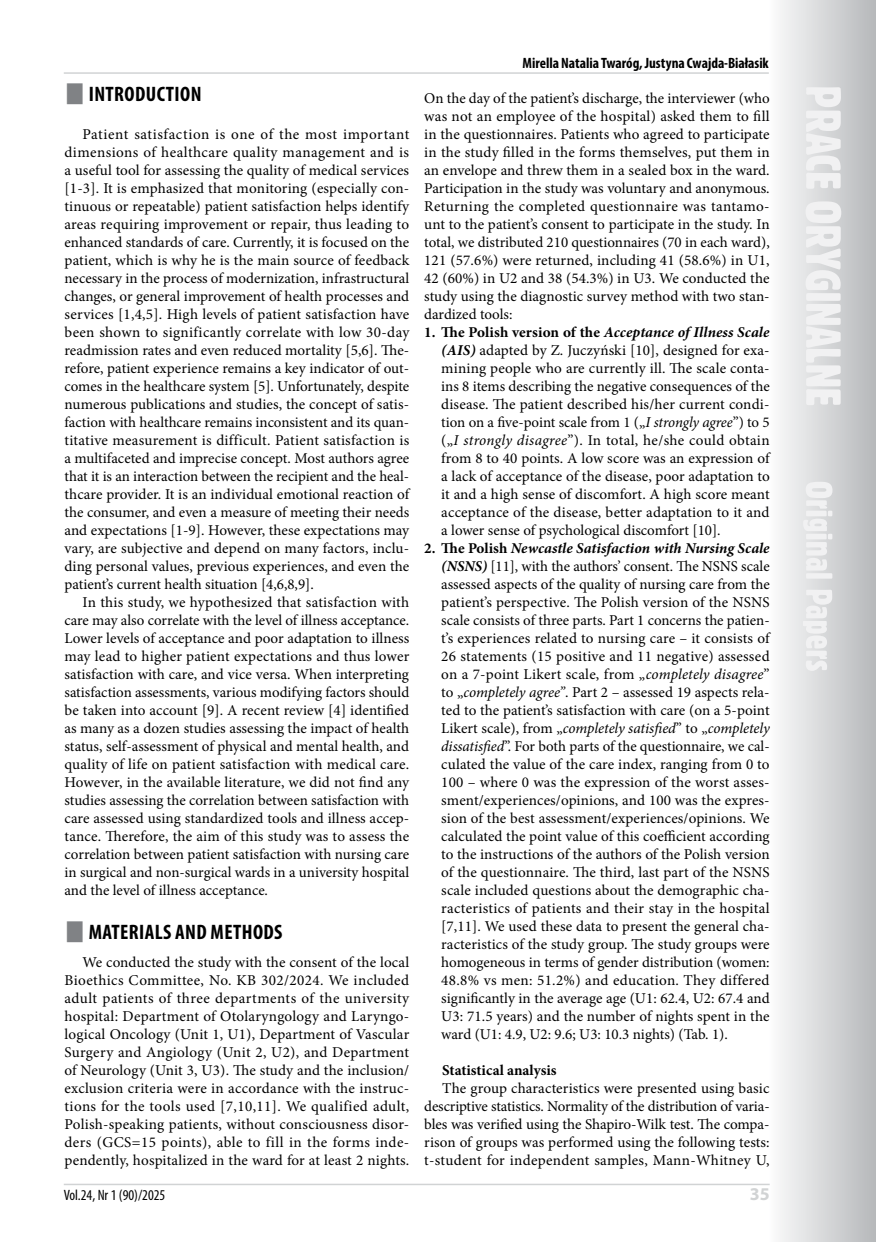
<style>
.page{position:relative;width:876px;height:1242px;background:#fff}
.page>*{position:absolute;margin:0;border:0;box-sizing:border-box;transform-origin:0 0}
.t1{font:700 condensed 21px "Myriad Pro";letter-spacing:.02em;color:#000}
.t2{font:700 18px "Myriad Pro";color:#d1d3d4}
.t3{font:15px/18px "Minion Pro";color:#000;text-align:justify}
.t4{font:700 condensed 15px "Myriad Pro";letter-spacing:-.005em;color:#000}
.t5{font:condensed 15px "Myriad Pro";color:#000}
.t6{font:700 15px "Minion Pro";color:#000}
.s1{font-weight:700}
.s2{font-weight:700;font-style:italic}
.s3{font-style:italic}
</style>
<div class="page">
<svg style="left:780px;top:0;width:96px;height:1242px;background:#d3d4d6"></svg>
<svg style="left:803px;top:87px;width:38px;height:584px"></svg>
<hr style="left:64px;top:1183px;width:706px;height:2px;background:#d1d3d4">
<hr style="left:64px;top:72px;width:705px;height:2px;background:#d1d3d4">
<h1 class="t1" style="left:89px;top:81px;width:114px">INTRODUCTION</h1>
<p class="t3" style="left:64px;top:125px;width:346px;text-indent:18px">Patient satisfaction is one of the most important dimensions of healthcare quality management and is a useful tool for assessing the quality of medical services [1-3]. It is emphasized that monitoring (especially con&shy;tinuous or repeatable) patient satisfaction helps identify areas requiring improvement or repair, thus leading to enhanced standards of care. Currently, it is focused on the patient, which is why he is the main source of feedback necessary in the process of modernization, infrastructural changes, or general improvement of health processes and services [1,4,5]. High levels of patient satisfaction have been shown to significantly correlate with low 30-day readmission rates and even reduced mortality [5,6]. The&shy;refore, patient experience remains a key indicator of out&shy;comes in the healthcare system [5]. Unfortunately, despite numerous publications and studies, the concept of satis&shy;faction with healthcare remains inconsistent and its quan&shy;titative measurement is difficult. Patient satisfaction is a multifaceted and imprecise concept. Most authors agree that it is an interaction between the recipient and the heal&shy;thcare provider. It is an individual emotional reaction of the consumer, and even a measure of meeting their needs and expectations [1-9]. However, these expectations may vary, are subjective and depend on many factors, inclu&shy;ding personal values, previous experiences, and even the patient’s current health situation [4,6,8,9].</p>
<p class="t3" style="left:64px;top:593px;width:346px;text-indent:18px">In this study, we hypothesized that satisfaction with care may also correlate with the level of illness acceptance.<br>Lower levels of acceptance and poor adaptation to illness may lead to higher patient expectations and thus lower satisfaction with care, and vice versa. When interpreting satisfaction assessments, various modifying factors should be taken into account [9]. A recent review [4] identified as many as a dozen studies assessing the impact of health status, self-assessment of physical and mental health, and quality of life on patient satisfaction with medical care.<br>However, in the available literature, we did not find any studies assessing the correlation between satisfaction with care assessed using standardized tools and illness accep&shy;tance. Therefore, the aim of this study was to assess the correlation between patient satisfaction with nursing care in surgical and non-surgical wards in a university hospital and the level of illness acceptance.</p>
<h1 class="t1" style="left:89px;top:918px;width:195px">MATERIALS AND METHODS</h1>
<p class="t3" style="left:64px;top:953px;width:346px;text-indent:18px">We conducted the study with the consent of the local Bioethics Committee, No. KB 302/2024. We included adult patients of three departments of the university hospital: Department of Otolaryngology and Laryngo&shy;logical Oncology (Unit 1, U1), Department of Vascular Surgery and Angiology (Unit 2, U2), and Department of Neurology (Unit 3, U3). The study and the inclusion/ exclusion criteria were in accordance with the instruc&shy;tions for the tools used [7,10,11]. We qualified adult, Polish-speaking patients, without consciousness disor&shy;ders (GCS=15 points), able to fill in the forms inde&shy;pendently, hospitalized in the ward for at least 2 nights.</p>
<p class="t4" style="left:523px;top:54px;width:248px">Mirella Natalia Twaróg, Justyna Cwajda-Białasik</p>
<p class="t3" style="left:424px;top:89px;width:347px">On the day of the patient’s discharge, the interviewer (who was not an employee of the hospital) asked them to fill in the questionnaires. Patients who agreed to participate in the study filled in the forms themselves, put them in an envelope and threw them in a sealed box in the ward.<br>Participation in the study was voluntary and anonymous.<br>Returning the completed questionnaire was tantamo&shy;unt to the patient’s consent to participate in the study. In total, we distributed 210 questionnaires (70 in each ward), 121 (57.6%) were returned, including 41 (58.6%) in U1, 42 (60%) in U2 and 38 (54.3%) in U3. We conducted the study using the diagnostic survey method with two stan&shy;dardized tools:</p>
<p class="t3" style="left:441px;top:323px;width:330px;text-indent:-17px"><span class="s1">1. The Polish version of the</span> <span class="s2">Acceptance of Illness Scale (AIS)</span> adapted by Z. Juczyński [10], designed for exa&shy;mining people who are currently ill. The scale conta&shy;ins 8 items describing the negative consequences of the disease. The patient described his/her current condi&shy;tion on a five-point scale from 1 („<span class="s3">I strongly agree</span>”) to 5 („<span class="s3">I strongly disagree</span>”). In total, he/she could obtain from 8 to 40 points. A low score was an expression of a lack of acceptance of the disease, poor adaptation to it and a high sense of discomfort. A high score meant acceptance of the disease, better adaptation to it and a lower sense of psychological discomfort [10].</p>
<p class="t3" style="left:441px;top:539px;width:330px;text-indent:-17px"><span class="s1">2. The Polish</span> <span class="s2">Newcastle Satisfaction with Nursing Scale (NSNS)</span> [11], with the authors’ consent. The NSNS scale assessed aspects of the quality of nursing care from the patient’s perspective. The Polish version of the NSNS scale consists of three parts. Part 1 concerns the patien&shy;t’s experiences related to nursing care – it consists of 26 statements (15 positive and 11 negative) assessed on a 7-point Likert scale, from „<span class="s3">completely disagree</span>” to „<span class="s3">completely agree”</span>. Part 2 – assessed 19 aspects rela&shy;ted to the patient’s satisfaction with care (on a 5-point Likert scale), from „<span class="s3">completely satisfied</span>” to „<span class="s3">completely dissatisfied</span>”. For both parts of the questionnaire, we cal&shy;culated the value of the care index, ranging from 0 to 100 – where 0 was the expression of the worst asses&shy;sment/experiences/opinions, and 100 was the expres&shy;sion of the best assessment/experiences/opinions. We calculated the point value of this coefficient according to the instructions of the authors of the Polish version of the questionnaire. The third, last part of the NSNS scale included questions about the demographic cha&shy;racteristics of patients and their stay in the hospital [7,11]. We used these data to present the general cha&shy;racteristics of the study group. The study groups were homogeneous in terms of gender distribution (women:<br>48.8% vs men: 51.2%) and education. They differed significantly in the average age (U1: 62.4, U2: 67.4 and U3: 71.5 years) and the number of nights spent in the ward (U1: 4.9, U2: 9.6; U3: 10.3 nights) (Tab. 1).</p>
<p class="t6" style="left:442px;top:1060px;width:116px">Statistical analysis</p>
<p class="t3" style="left:424px;top:1079px;width:347px;text-indent:18px">The group characteristics were presented using basic descriptive statistics. Normality of the distribution of varia&shy;bles was verified using the Shapiro-Wilk test. The compa&shy;rison of groups was performed using the following tests: t-student for independent samples, Mann-Whitney U,</p>
<p class="t5" style="left:64px;top:1186px;width:103px">Vol.24, Nr 1 (90)/2025</p>
<p class="t2" style="left:750px;top:1182px;width:21px">35</p>
</div>
